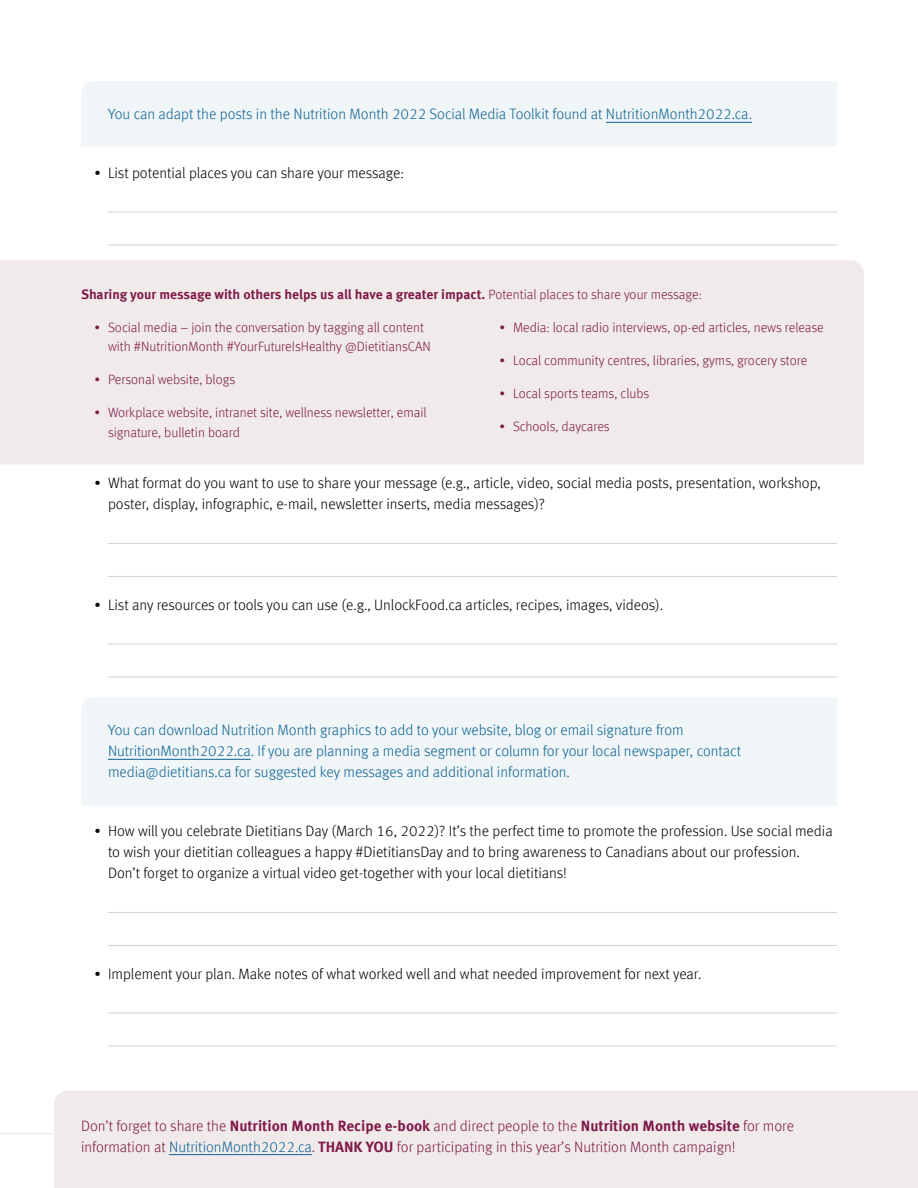
<style>
.page{position:relative;width:918px;height:1188px;background:#fff}
.page>*{position:absolute;margin:0;border:0;box-sizing:border-box;transform-origin:0 0}
.t1{font:300 15px/21px "Meta Offc";color:#000}
.t2{font:300 15px/21px "Meta Offc";color:#0c6392}
.t3{font:300 15px/21px "Meta Offc";color:#7e1a47}
.t4{font:300 13.5px/19.5px "Meta Offc";color:#7e1a47}
.t5{font:700 13.5px "Meta Offc";color:#7e1a47}
.s1{font-weight:300}
.s2{font-weight:700}
.s3{color:#0c6392}
</style>
<div class="page">
<hr style="left:108px;top:212px;width:729px;height:1px;background:#d1d3d4">
<hr style="left:108px;top:245px;width:729px;height:1px;background:#d1d3d4">
<hr style="left:108px;top:543px;width:729px;height:1px;background:#d1d3d4">
<hr style="left:108px;top:576px;width:729px;height:1px;background:#d1d3d4">
<hr style="left:108px;top:644px;width:729px;height:1px;background:#d1d3d4">
<hr style="left:108px;top:677px;width:729px;height:1px;background:#d1d3d4">
<hr style="left:108px;top:912px;width:729px;height:1px;background:#d1d3d4">
<hr style="left:108px;top:945px;width:729px;height:1px;background:#d1d3d4">
<hr style="left:108px;top:1013px;width:729px;height:1px;background:#d1d3d4">
<hr style="left:108px;top:1046px;width:729px;height:1px;background:#d1d3d4">
<div style="left:81px;top:81px;width:756px;height:65px;background:#f0f5f8"></div>
<hr style="left:606px;top:122px;width:146px;height:1px;background:#0c6392">
<div style="left:0;top:260px;width:864px;height:204px;background:#f1eaeb"></div>
<div style="left:81px;top:697px;width:756px;height:108px;background:#f0f5f8"></div>
<hr style="left:108px;top:759px;width:143px;height:1px;background:#0c6392">
<div style="left:54px;top:1091px;width:864px;height:97px;background:#f1eaeb"></div>
<hr style="left:169px;top:1154px;width:143px;height:1px;background:#0c6392">
<hr style="left:0;top:1133px;width:54px;height:1px;background:#e6e7e8">
<p class="t2" style="left:108px;top:104px;width:646px">You can adapt the posts in the Nutrition Month 2022 Social Media Toolkit found at NutritionMonth2022.ca.</p>
<p class="t1" style="left:94px;top:163px;width:311px">• List potential places you can share your message:</p>
<p class="t5" style="left:81px;top:286px;width:622px">Sharing your message with others helps us all have a greater impact. <span class="s1">Potential places to share your message:</span></p>
<p class="t4" style="left:108px;top:318px;width:324px;text-indent:-14px">• Social media – join the conversation by tagging all content with #NutritionMonth #YourFutureIsHealthy @DietitiansCAN</p>
<p class="t4" style="left:94px;top:370px;width:142px">• Personal website, blogs</p>
<p class="t4" style="left:108px;top:403px;width:320px;text-indent:-14px">• Workplace website, intranet site, wellness newsletter, email signature, bulletin board</p>
<p class="t4" style="left:500px;top:318px;width:326px">• Media: local radio interviews, op-ed articles, news release</p>
<p class="t4" style="left:500px;top:351px;width:309px">• Local community centres, libraries, gyms, grocery store</p>
<p class="t4" style="left:500px;top:384px;width:151px">• Local sports teams, clubs</p>
<p class="t4" style="left:500px;top:417px;width:112px">• Schools, daycares</p>
<p class="t1" style="left:108px;top:473px;width:714px;text-indent:-14px">• What format do you want to use to share your message (e.g., article, video, social media posts, presentation, workshop, poster, display, infographic, e-mail, newsletter inserts, media messages)?</p>
<p class="t1" style="left:95px;top:595px;width:570px">• List any resources or tools you can use (e.g., UnlockFood.ca articles, recipes, images, videos).</p>
<p class="t2" style="left:108px;top:720px;width:635px">You can download Nutrition Month graphics to add to your website, blog or email signature from<br>NutritionMonth2022.ca. If you are planning a media segment or column for your local newspaper, contact media@dietitians.ca for suggested key messages and additional information.</p>
<p class="t1" style="left:108px;top:821px;width:726px;text-indent:-14px">• How will you celebrate Dietitians Day (March 16, 2022)? It’s the perfect time to promote the profession. Use social media to wish your dietitian colleagues a happy #DietitiansDay and to bring awareness to Canadians about our profession.<br>Don’t forget to organize a virtual video get-together with your local dietitians!</p>
<p class="t1" style="left:95px;top:964px;width:608px">• Implement your plan. Make notes of what worked well and what needed improvement for next year.</p>
<p class="t3" style="left:81px;top:1115px;width:714px">Don’t forget to share the <span class="s2">Nutrition Month Recipe e-book</span> and direct people to the <span class="s2">Nutrition Month website</span> for more information at <span class="s3">NutritionMonth2022.ca</span>. <span class="s2">THANK YOU</span> for participating in this year’s Nutrition Month campaign!</p>
</div>
